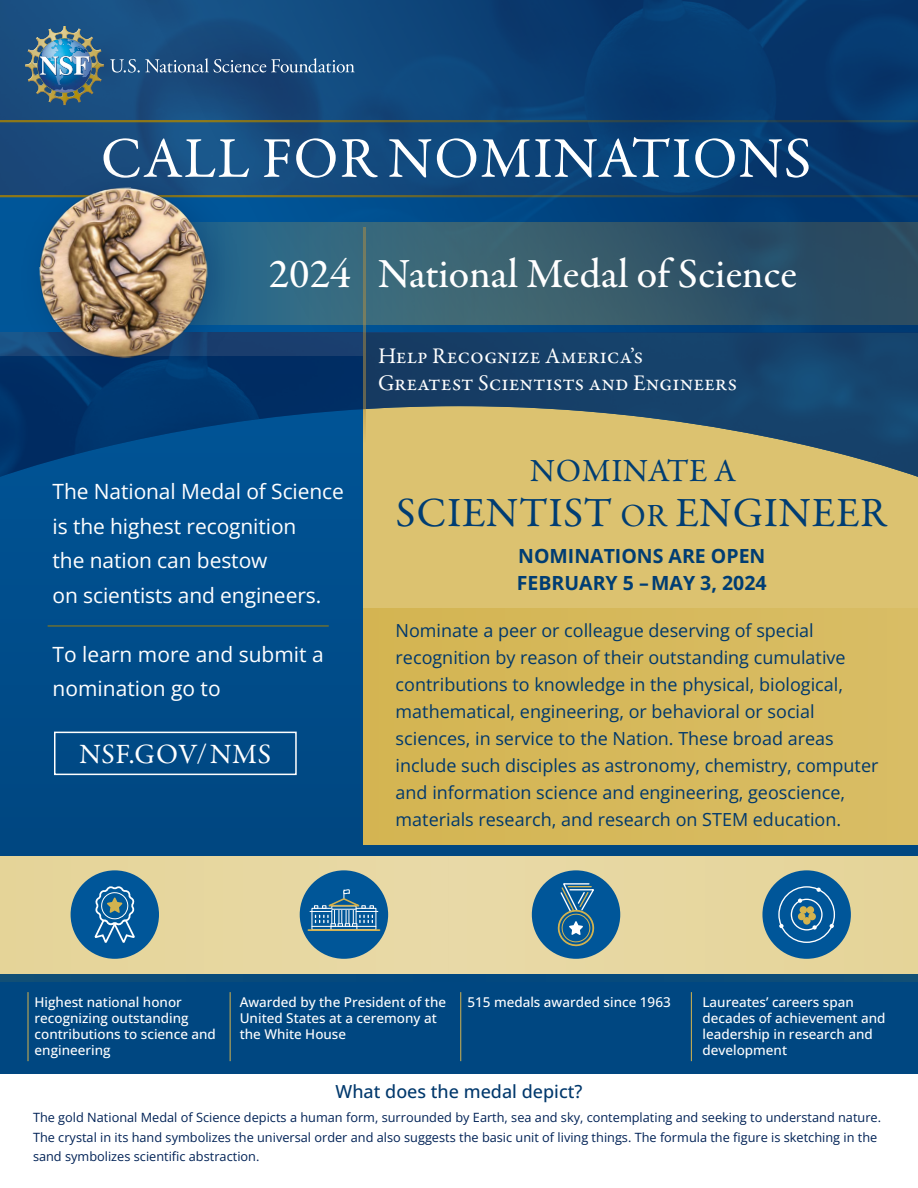
<style>
.page{position:relative;width:918px;height:1188px;background:#fff}
.page>*{position:absolute;margin:0;border:0;box-sizing:border-box;transform-origin:0 0}
.t1{font:57.9px "Garamond Premr Pro";letter-spacing:.02em;color:#fff}
.t2{font:500 41.85px "Garamond Premr Pro";color:#fff}
.t3{font:41.85px "Garamond Premr Pro";letter-spacing:.02em;color:#003d73}
.t4{font:32.55px "Garamond Premr Pro";letter-spacing:.02em;color:#003d73}
.t5{font:28.2px "Garamond Premr Pro";letter-spacing:.02em;color:#fff}
.t6{font:22.5px/27px "Garamond Premr Pro";color:#fff}
.t7{font:21px/34.5px "Open Sans";letter-spacing:-.005em;color:#fff}
.t8{font:700 19.5px "Open Sans";color:#003d73}
.t9{font:18px/27px "Open Sans";color:#00386c}
.t10{font:500 18px "Open Sans";color:#00386c}
.t11{font:500 13.5px/16.2px "Open Sans";color:#fff}
.t12{font:12.75px/19.5px "Open Sans";color:#002256}
.s1{font-size:32.55px}
</style>
<div class="page">
<div style="left:0;top:356px;width:918px;height:572px;background:#004c89"></div>
<div style="left:363px;top:333px;width:555px;height:512px;background:#dcc270"></div>
<svg style="left:0;top:332px;width:918px;height:145px"></svg>
<hr style="left:48px;top:625px;width:281px;height:2px;background:#ac8400">
<div style="left:363px;top:608px;width:555px;height:237px;background:#d6b95b"></div>
<img style="left:0;top:0;width:918px;height:332px">
<hr style="left:363px;top:228px;width:2px;height:215px;background:#b28f43">
<div style="left:0;top:974px;width:918px;height:100px;background:#004781"></div>
<svg style="left:0;top:856px;width:448px;height:126px;background:#d3ca9c"></svg>
<svg style="left:448px;top:856px;width:470px;height:126px;background:#d3ca9c"></svg>
<hr style="left:28px;top:992px;width:1px;height:69px;background:#d3b34e">
<hr style="left:230px;top:992px;width:1px;height:69px;background:#d3b34e">
<hr style="left:460px;top:992px;width:1px;height:69px;background:#d3b34e">
<hr style="left:691px;top:992px;width:1px;height:69px;background:#d3b34e">
<div style="left:17px;top:164px;width:226px;height:229px;background:#002256;opacity:.3"></div>
<img style="left:37px;top:185px;width:173px;height:176px">
<div style="left:54px;top:732px;width:243px;height:43px;border:2px solid #fff"></div>
<div style="left:71px;top:871px;width:87px;height:87px;background:#005699;border-radius:50%"></div>
<div style="left:71px;top:870px;width:88px;height:89px;border:2px solid #005699;border-radius:50%"></div>
<svg style="left:94px;top:886px;width:41px;height:57px"></svg>
<div style="left:301px;top:871px;width:86px;height:87px;background:#005698;border-radius:50%"></div>
<div style="left:300px;top:870px;width:88px;height:89px;border:2px solid #005698;border-radius:50%"></div>
<hr style="left:308px;top:929px;width:71px;height:2px;background:#d3b251">
<svg style="left:310px;top:889px;width:68px;height:41px"></svg>
<div style="left:533px;top:871px;width:86px;height:87px;background:#005699;border-radius:50%"></div>
<div style="left:532px;top:870px;width:88px;height:89px;border:2px solid #005699;border-radius:50%"></div>
<svg style="left:557px;top:883px;width:38px;height:64px"></svg>
<div style="left:763px;top:871px;width:87px;height:87px;background:#005699;border-radius:50%"></div>
<div style="left:762px;top:870px;width:89px;height:89px;border:2px solid #005699;border-radius:50%"></div>
<div style="left:791px;top:899px;width:32px;height:32px;border:1px solid #fff;border-radius:50%"></div>
<div style="left:778px;top:886px;width:57px;height:57px;border:1px solid #fff;border-radius:50%"></div>
<svg style="left:798px;top:899px;width:4px;height:4px"></svg>
<svg style="left:812px;top:925px;width:5px;height:5px"></svg>
<svg style="left:779px;top:924px;width:5px;height:4px"></svg>
<svg style="left:817px;top:888px;width:4px;height:4px"></svg>
<svg style="left:830px;top:924px;width:4px;height:4px"></svg>
<div style="left:803px;top:917px;width:8px;height:8px;background:#d3b34f;border-radius:50%"></div>
<div style="left:800px;top:906px;width:7px;height:8px;background:#d3b34f;border-radius:50%"></div>
<div style="left:808px;top:913px;width:8px;height:7px;background:#d3b34f;border-radius:50%"></div>
<div style="left:807px;top:906px;width:7px;height:8px;background:#d3b34f;border-radius:50%"></div>
<div style="left:798px;top:913px;width:7px;height:7px;background:#d3b34f;border-radius:50%"></div>
<svg style="left:110px;top:58px;width:245px;height:15px;background:#446b94"></svg>
<img style="left:25px;top:26px;width:79px;height:79px">
<p class="t1" style="left:101px;top:124px;width:712px">CALL FOR NOMINATIONS</p>
<p class="t2" style="left:269px;top:249px;width:83px">2024</p>
<p class="t2" style="left:378px;top:249px;width:420px">National Medal of Science</p>
<p class="t7" style="left:53px;top:474px;width:293px">The National Medal of Science is the highest recognition<br>the nation can bestow<br>on scientists and engineers.</p>
<p class="t7" style="left:53px;top:636px;width:273px">To learn more and submit a nomination go to</p>
<p class="t5" style="left:80px;top:737px;width:193px">NSF.GOV/NMS</p>
<p class="t6" style="left:378px;top:343px;width:361px">Help Recognize America’s<br>Greatest Scientists and Engineers</p>
<p class="t4" style="left:530px;top:451px;width:208px">NOMINATE A</p>
<p class="t3" style="left:396px;top:488px;width:492px">SCIENTIST <span class="s1">OR</span> ENGINEER</p>
<p class="t8" style="left:518px;top:542px;width:249px">NOMINATIONS ARE OPEN</p>
<p class="t8" style="left:517px;top:569px;width:251px">FEBRUARY 5 –MAY 3, 2024</p>
<p class="t9" style="left:396px;top:616px;width:484px">Nominate a peer or colleague deserving of special recognition by reason of their outstanding cumulative contributions to knowledge in the physical, biological, mathematical, engineering, or behavioral or social sciences, in service to the Nation. These broad areas include such disciples as astronomy, chemistry, computer and information science and engineering, geoscience, materials research, and research on STEM education.</p>
<p class="t11" style="left:35px;top:993px;width:183px">Highest national honor recognizing outstanding contributions to science and engineering</p>
<p class="t11" style="left:240px;top:993px;width:208px">Awarded by the President of the<br>United States at a ceremony at the White House</p>
<p class="t11" style="left:467px;top:993px;width:205px">515 medals awarded since 1963</p>
<p class="t11" style="left:702px;top:993px;width:185px">Laureates’ careers span decades of achievement and leadership in research and development</p>
<p class="t10" style="left:336px;top:1079px;width:249px">What does the medal depict?</p>
<p class="t12" style="left:33px;top:1108px;width:850px">The gold National Medal of Science depicts a human form, surrounded by Earth, sea and sky, contemplating and seeking to understand nature.<br>The crystal in its hand symbolizes the universal order and also suggests the basic unit of living things. The formula the figure is sketching in the sand symbolizes scientific abstraction.</p>
</div>
